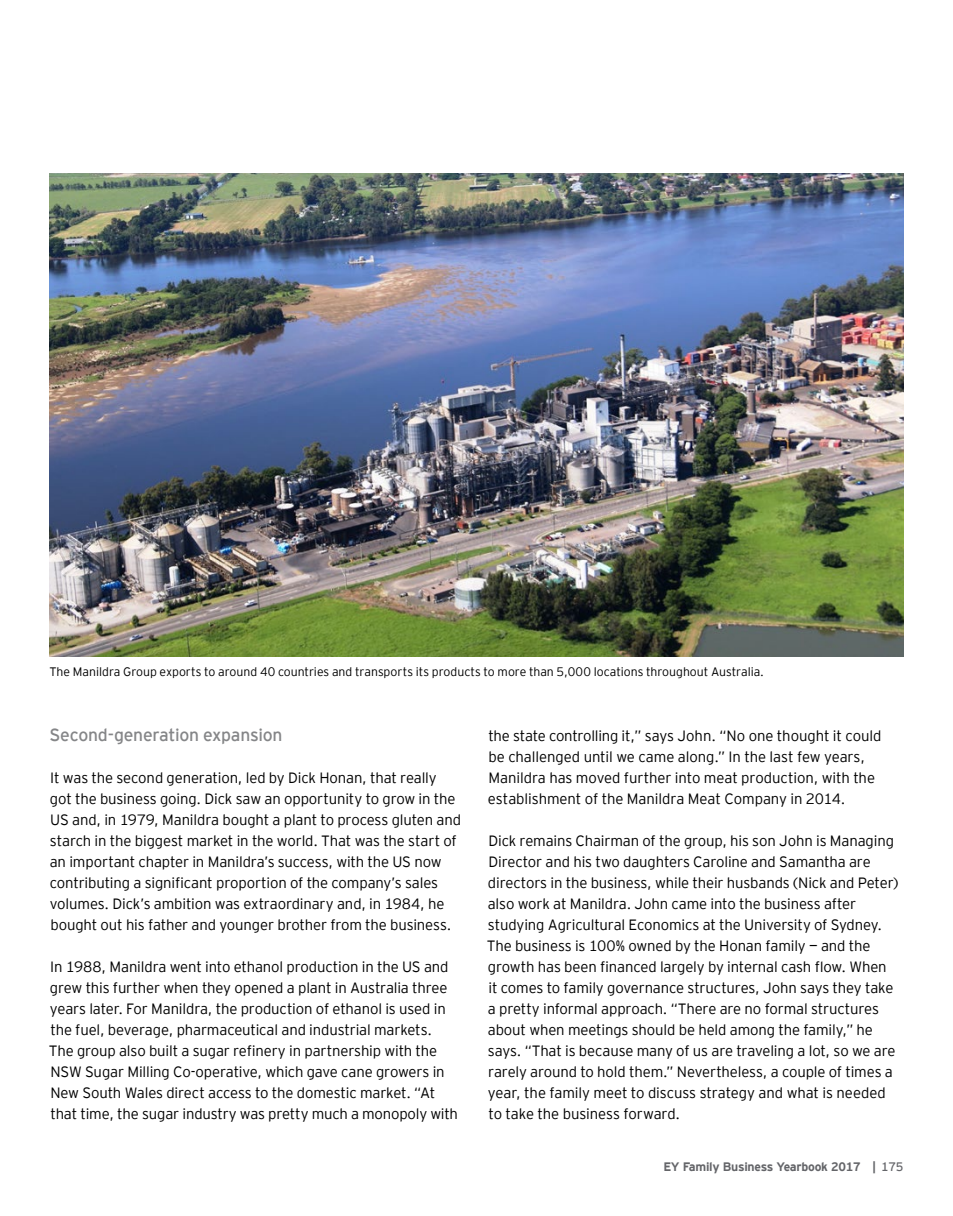
<style>
.page{position:relative;width:953px;height:1216px;background:#fff}
.page>*{position:absolute;margin:0;border:0;box-sizing:border-box;transform-origin:0 0}
.t1{font:17.5px "EY Interstate";letter-spacing:-.015em;color:#858688}
.t2{font:300 14.88px/21px "EY Interstate";letter-spacing:-.01em;color:#000}
.t3{font:300 12.25px "EY Interstate";color:#000}
.t4{font:700 12.25px "EY Interstate";letter-spacing:-.02em;color:#646569}
.s1{font-weight:400}
</style>
<div class="page">
<img style="left:50px;top:173px;width:853px;height:483px">
<p class="t3" style="left:49px;top:663px;width:716px">The Manildra Group exports to around 40 countries and transports its products to more than 5,000 locations throughout Australia.</p>
<p class="t1" style="left:50px;top:721px;width:234px">Second-generation expansion</p>
<p class="t2" style="left:50px;top:765px;width:413px">It was the second generation, led by Dick Honan, that really got the business going. Dick saw an opportunity to grow in the US and, in 1979, Manildra bought a plant to process gluten and starch in the biggest market in the world. That was the start of an important chapter in Manildra’s success, with the US now contributing a significant proportion of the company’s sales volumes. Dick’s ambition was extraordinary and, in 1984, he bought out his father and younger brother from the business.</p>
<p class="t2" style="left:49px;top:955px;width:411px">In 1988, Manildra went into ethanol production in the US and grew this further when they opened a plant in Australia three years later. For Manildra, the production of ethanol is used in the fuel, beverage, pharmaceutical and industrial markets.<br>The group also built a sugar refinery in partnership with the NSW Sugar Milling Co-operative, which gave cane growers in New South Wales direct access to the domestic market. “At that time, the sugar industry was pretty much a monopoly with</p>
<p class="t2" style="left:488px;top:724px;width:395px">the state controlling it,” says John. “No one thought it could be challenged until we came along.” In the last few years, Manildra has moved further into meat production, with the establishment of the Manildra Meat Company in 2014.</p>
<p class="t2" style="left:487px;top:829px;width:413px">Dick remains Chairman of the group, his son John is Managing Director and his two daughters Caroline and Samantha are directors in the business, while their husbands (Nick and Peter) also work at Manildra. John came into the business after studying Agricultural Economics at the University of Sydney.<br>The business is 100% owned by the Honan family — and the growth has been financed largely by internal cash flow. When it comes to family governance structures, John says they take a pretty informal approach. “There are no formal structures about when meetings should be held among the family,” he says. “That is because many of us are traveling a lot, so we are rarely around to hold them.” Nevertheless, a couple of times a year, the family meet to discuss strategy and what is needed to take the business forward.</p>
<p class="t4" style="left:663px;top:1157px;width:241px">EY Family Business Yearbook 2017 | <span class="s1">175</span></p>
</div>
